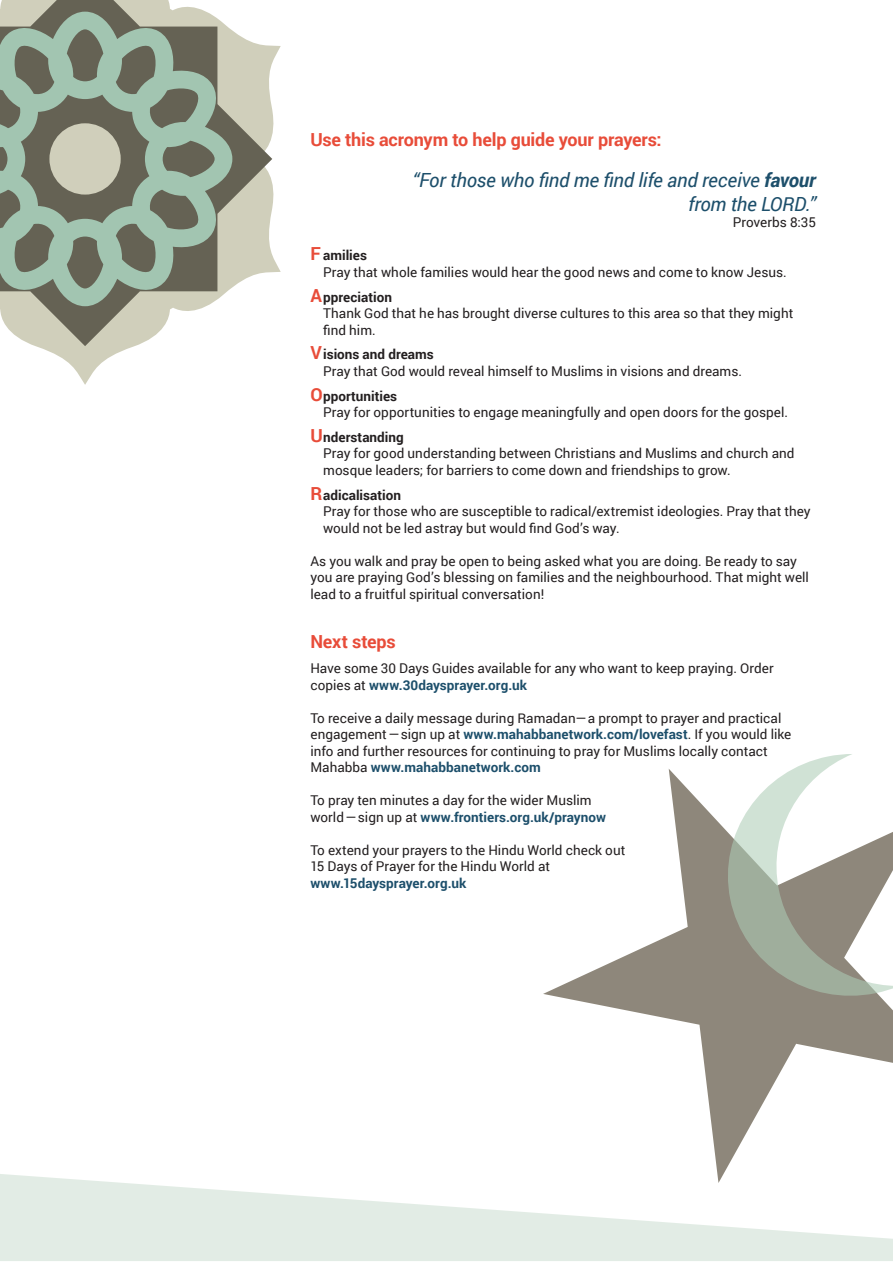
<style>
.page{position:relative;width:893px;height:1263px;background:#fff}
.page>*{position:absolute;margin:0;border:0;box-sizing:border-box;transform-origin:0 0}
.t1{font:italic 19.5px/24px "Roboto";letter-spacing:-.01em;color:#1d4f6b;text-align:right}
.t2{font:700 18px "Roboto";letter-spacing:-.01em;color:#e84c39}
.t3{font:13.5px/16.5px "Roboto";color:#231f20}
.t4{font:700 13.5px "Roboto";color:#231f20}
.s1{font-weight:700}
.s2{font-size:18px;color:#e84c39}
.s3{font-weight:700;color:#1d4f6b}
</style>
<div class="page">
<svg style="left:543px;top:769px;width:350px;height:405px"></svg>
<svg style="left:717px;top:754px;width:176px;height:253px"></svg>
<svg style="left:36px;top:45px;width:245px;height:340px"></svg>
<svg style="left:0;top:0;width:272px;height:346px;fill:#d0cfbb"></svg>
<svg style="left:0;top:12px;width:232px;height:294px;background:#899786"></svg>
<div style="left:49px;top:123px;width:72px;height:72px;background:#d0cfbb;border-radius:50%"></div>
<svg style="left:0;top:1174px;width:893px;height:87px;fill:#e2ece5"></svg>
<p class="t2" style="left:310px;top:127px;width:353px">Use this acronym to help guide your prayers:</p>
<p class="t1" style="left:412px;top:167px;width:405px">“For those who find me find life and receive <span class="s1">favour </span>from the LORD.”</p>
<p class="t3" style="left:733px;top:214px;width:85px">Proverbs 8:35</p>
<p class="t4" style="left:310px;top:246px;width:58px"><span class="s2">F</span> amilies</p>
<p class="t3" style="left:323px;top:263px;width:465px">Pray that whole families would hear the good news and come to know Jesus.</p>
<p class="t4" style="left:310px;top:287px;width:83px"><span class="s2">A</span>ppreciation</p>
<p class="t3" style="left:323px;top:305px;width:472px">Thank God that he has brought diverse cultures to this area so that they might find him.</p>
<p class="t4" style="left:310px;top:345px;width:125px"><span class="s2">V</span>isions and dreams</p>
<p class="t3" style="left:323px;top:362px;width:420px">Pray that God would reveal himself to Muslims in visions and dreams.</p>
<p class="t4" style="left:310px;top:386px;width:88px"><span class="s2">O</span>pportunities</p>
<p class="t3" style="left:323px;top:404px;width:467px">Pray for opportunities to engage meaningfully and open doors for the gospel.</p>
<p class="t4" style="left:310px;top:428px;width:95px"><span class="s2">U</span>nderstanding</p>
<p class="t3" style="left:323px;top:445px;width:473px">Pray for good understanding between Christians and Muslims and church and mosque leaders; for barriers to come down and friendships to grow.</p>
<p class="t4" style="left:310px;top:485px;width:92px"><span class="s2">R</span>adicalisation</p>
<p class="t3" style="left:323px;top:503px;width:489px">Pray for those who are susceptible to radical/extremist ideologies. Pray that they would not be led astray but would find God’s way.</p>
<p class="t3" style="left:310px;top:552px;width:500px">As you walk and pray be open to being asked what you are doing. Be ready to say you are praying God’s blessing on families and the neighbourhood. That might well lead to a fruitful spiritual conversation!</p>
<p class="t2" style="left:310px;top:629px;width:87px">Next steps</p>
<p class="t3" style="left:310px;top:660px;width:465px">Have some 30 Days Guides available for any who want to keep praying. Order copies at <span class="s3">www.30daysprayer.org.uk</span></p>
<p class="t3" style="left:310px;top:709px;width:482px">To receive a daily message during Ramadan—a prompt to prayer and practical engagement—sign up at <span class="s3">www.mahabbanetwork.com/lovefast</span>. If you would like info and further resources for continuing to pray for Muslims locally contact Mahabba <span class="s3">www.mahabbanetwork.com</span></p>
<p class="t3" style="left:310px;top:792px;width:297px">To pray ten minutes a day for the wider Muslim world—sign up at <span class="s3">www.frontiers.org.uk/praynow</span></p>
<p class="t3" style="left:310px;top:841px;width:317px">To extend your prayers to the Hindu World check out<br>15 Days of Prayer for the Hindu World at <span class="s3">www.15daysprayer.org.uk</span></p>
</div>
